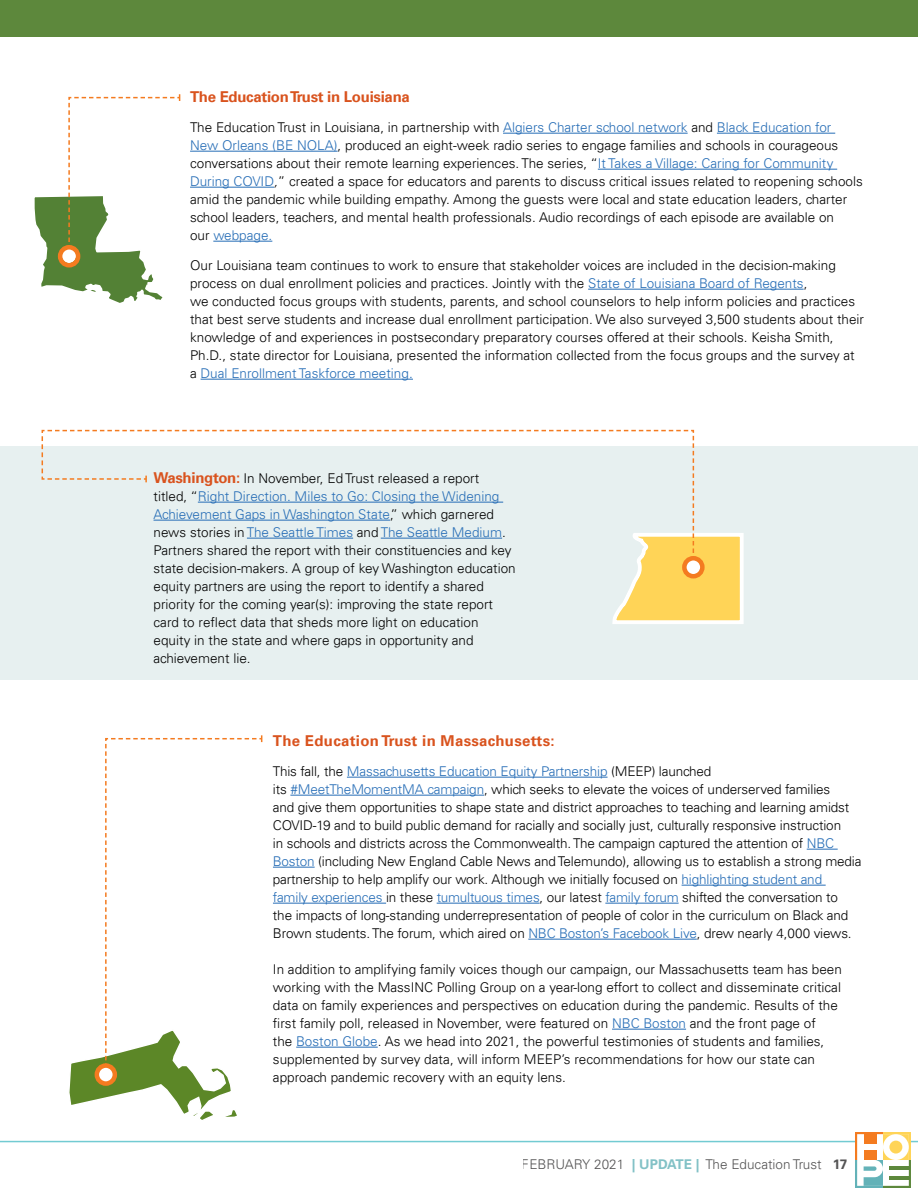
<style>
.page{position:relative;width:918px;height:1188px;background:#fff}
.page>*{position:absolute;margin:0;border:0;box-sizing:border-box;transform-origin:0 0}
.t1{font:700 15px "Univers LT";letter-spacing:.02em;color:#d9531e}
.t2{font:700 15px "Univers LT";letter-spacing:-.015em;color:#d9531e}
.t3{font:300 13.5px/18px "Univers LT";color:#000}
.t4{font:300 13.5px "Univers LT";color:#292829}
.s1{color:#266db6}
.s2{font-style:italic}
.s3{font-weight:700;font-size:15px;color:#d9531e}
.s4{font-weight:700;color:#63b2b8}
.s5{font-weight:700}
</style>
<div class="page">
<div style="left:0;top:446px;width:918px;height:233px;background:#e7f0f0"></div>
<hr style="left:347px;top:777px;width:261px;height:1px;background:#266db6">
<hr style="left:290px;top:795px;width:194px;height:1px;background:#266db6">
<hr style="left:807px;top:849px;width:31px;height:1px;background:#266db6">
<hr style="left:273px;top:867px;width:42px;height:1px;background:#266db6">
<hr style="left:682px;top:885px;width:144px;height:1px;background:#266db6">
<hr style="left:273px;top:903px;width:113px;height:1px;background:#266db6">
<hr style="left:437px;top:903px;width:103px;height:1px;background:#266db6">
<hr style="left:605px;top:903px;width:74px;height:1px;background:#266db6">
<hr style="left:528px;top:939px;width:169px;height:1px;background:#266db6">
<hr style="left:612px;top:1029px;width:74px;height:1px;background:#266db6">
<hr style="left:296px;top:1047px;width:82px;height:1px;background:#266db6">
<hr style="left:503px;top:133px;width:185px;height:1px;background:#266db6">
<hr style="left:717px;top:133px;width:118px;height:1px;background:#266db6">
<hr style="left:190px;top:151px;width:148px;height:1px;background:#266db6">
<hr style="left:598px;top:169px;width:239px;height:1px;background:#266db6">
<hr style="left:190px;top:187px;width:84px;height:1px;background:#266db6">
<hr style="left:213px;top:241px;width:59px;height:1px;background:#266db6">
<hr style="left:588px;top:289px;width:216px;height:1px;background:#266db6">
<hr style="left:201px;top:379px;width:212px;height:1px;background:#266db6">
<div style="left:0;top:0;width:918px;height:36px;background:#5d883c"></div>
<svg style="left:34px;top:94px;width:147px;height:209px"></svg>
<div style="left:58px;top:245px;width:22px;height:23px;border:4px solid #f47b20;border-radius:50%"></div>
<svg style="left:69px;top:735px;width:193px;height:385px"></svg>
<div style="left:95px;top:1063px;width:22px;height:23px;border:4px solid #f47b20;border-radius:50%"></div>
<hr style="left:0;top:1141px;width:918px;height:1px;background:#72cbd2">
<svg style="left:855px;top:1132px;width:56px;height:56px"></svg>
<svg style="left:42px;top:430px;width:702px;height:194px"></svg>
<div style="left:682px;top:556px;width:23px;height:22px;border:4px solid #f47b20;border-radius:50%"></div>
<p class="t2" style="left:190px;top:88px;width:221px">The Education Trust in Louisiana</p>
<p class="t3" style="left:190px;top:118px;width:674px">The Education Trust in Louisiana, in partnership with <span class="s1">Algiers Charter school network</span> and <span class="s1">Black Education for New Orleans (BE NOLA)</span>, produced an eight-week radio series to engage families and schools in courageous conversations about their remote learning experiences. The series, “<span class="s1">It Takes a Village: Caring for Community During COVID</span><span class="s2">,</span>” created a space for educators and parents to discuss critical issues related to reopening schools amid the pandemic while building empathy. Among the guests were local and state education leaders, charter school leaders, teachers, and mental health professionals. Audio recordings of each episode are available on<br>our <span class="s1">webpage.</span></p>
<p class="t3" style="left:190px;top:256px;width:675px">Our Louisiana team continues to work to ensure that stakeholder voices are included in the decision-making process on dual enrollment policies and practices. Jointly with the <span class="s1">State of Louisiana Board of Regents</span>,<br>we conducted focus groups with students, parents, and school counselors to help inform policies and practices that best serve students and increase dual enrollment participation. We also surveyed 3,500 students about their knowledge of and experiences in postsecondary preparatory courses offered at their schools. Keisha Smith, Ph.D., state director for Louisiana, presented the information collected from the focus groups and the survey at a <span class="s1">Dual Enrollment Taskforce meeting.</span></p>
<p class="t3" style="left:154px;top:469px;width:364px"><span class="s3">Washington:</span> In November, Ed Trust released a report titled, “<span class="s1">Right Direction. Miles to Go: Closing the Widening Achievement Gaps in Washington State</span>,” which garnered news stories in <span class="s1">The Seattle Times</span> and <span class="s1">The Seattle Medium</span>.<br>Partners shared the report with their constituencies and key state decision-makers. A group of key Washington education equity partners are using the report to identify a shared priority for the coming year(s): improving the state report card to reflect data that sheds more light on education equity in the state and where gaps in opportunity and achievement lie.</p>
<p class="t1" style="left:273px;top:732px;width:283px">The Education Trust in Massachusetts:</p>
<p class="t3" style="left:273px;top:762px;width:590px">This fall, the <span class="s1">Massachusetts Education Equity Partnership</span> (MEEP) launched<br>its <span class="s1">#MeetTheMomentMA campaign</span>, which seeks to elevate the voices of underserved families<br>and give them opportunities to shape state and district approaches to teaching and learning amidst COVID-19 and to build public demand for racially and socially just, culturally responsive instruction<br>in schools and districts across the Commonwealth. The campaign captured the attention of <span class="s1">NBC Boston</span> (including New England Cable News and Telemundo), allowing us to establish a strong media partnership to help amplify our work. Although we initially focused on <span class="s1">highlighting student and<br>family experiences</span> in these <span class="s1">tumultuous times</span>, our latest <span class="s1">family forum</span> shifted the conversation to<br>the impacts of long-standing underrepresentation of people of color in the curriculum on Black and Brown students. The forum, which aired on <span class="s1">NBC Boston’s Facebook Live</span>, drew nearly 4,000 views.</p>
<p class="t3" style="left:273px;top:960px;width:571px">In addition to amplifying family voices though our campaign, our Massachusetts team has been working with the MassINC Polling Group on a year-long effort to collect and disseminate critical data on family experiences and perspectives on education during the pandemic. Results of the first family poll, released in November, were featured on <span class="s1">NBC Boston</span> and the front page of<br>the <span class="s1">Boston Globe</span>. As we head into 2021, the powerful testimonies of students and families, supplemented by survey data, will inform MEEP’s recommendations for how our state can approach pandemic recovery with an equity lens.</p>
<p class="t4" style="left:522px;top:1156px;width:327px">FEBRUARY 2021 <span class="s4">| UPDATE |</span> The Education Trust <span class="s5">17</span></p>
</div>
